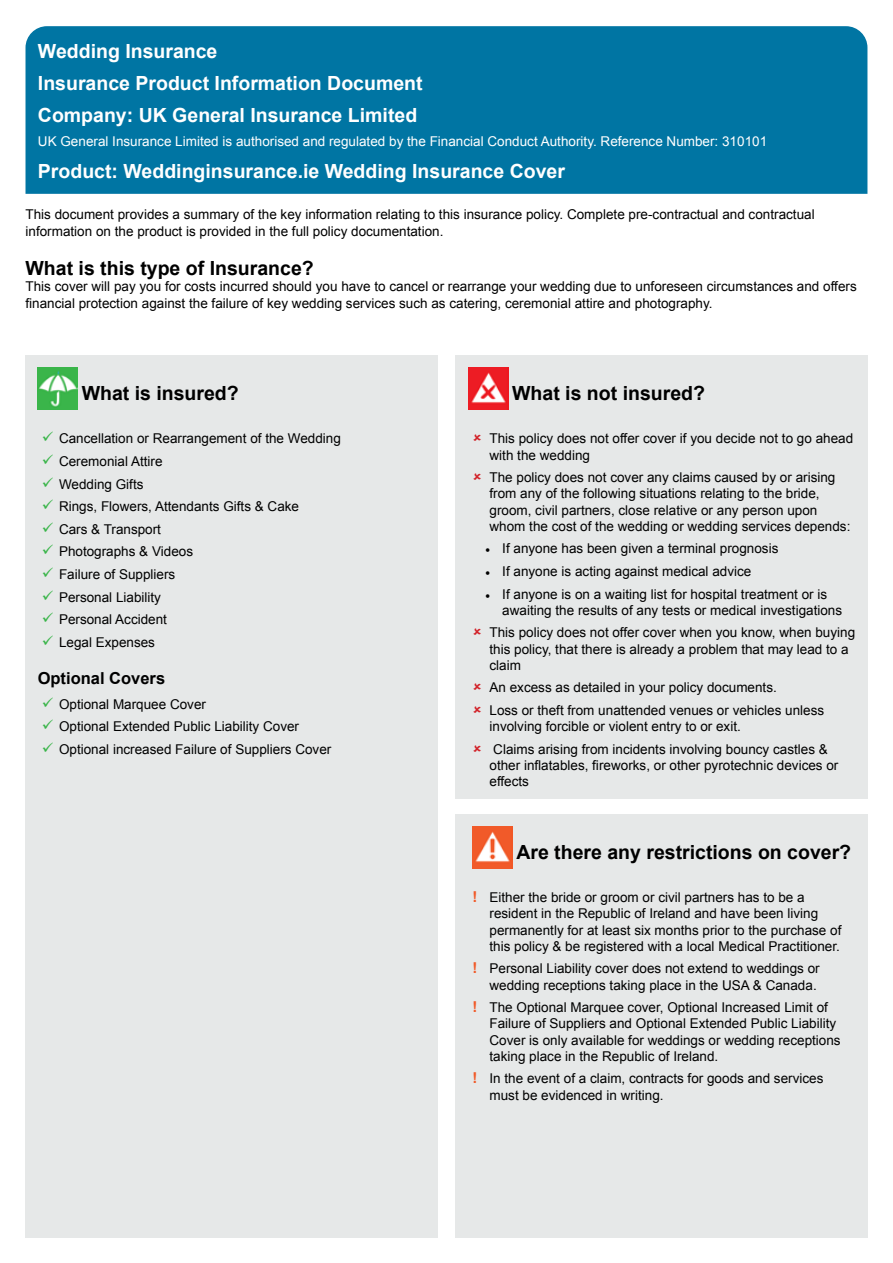
<style>
.page{position:relative;width:893px;height:1263px;background:#fff}
.page>*{position:absolute;margin:0;border:0;box-sizing:border-box;transform-origin:0 0}
.t1{font:700 19.5px/32px "Arial";color:#fff}
.t2{font:700 19.5px "Arial";color:#000}
.t3{font:700 16.5px "Arial";color:#000}
.t4{font:13.5px/16.2px "Arial";color:#000}
.t5{font:13.5px "Arial";color:#fff}
.s1{font-family:"Minion Pro"}
.s2{font-weight:700;font-size:15px;color:#f15a29}
</style>
<div class="page">
<div style="left:26px;top:26px;width:841px;height:168px;background:#0075a3"></div>
<div style="left:25px;top:355px;width:412px;height:882px;background:#e6e8e8"></div>
<img style="left:38px;top:368px;width:39px;height:41px">
<div style="left:455px;top:355px;width:413px;height:444px;background:#e6e8e8"></div>
<img style="left:468px;top:368px;width:40px;height:41px">
<div style="left:455px;top:814px;width:413px;height:423px;background:#e6e8e8"></div>
<img style="left:472px;top:826px;width:40px;height:42px">
<h1 class="t1" style="left:38px;top:36px;width:386px">Wedding Insurance<br>Insurance Product Information Document<br>Company: UK General Insurance Limited</h1>
<p class="t5" style="left:38px;top:133px;width:731px">UK General Insurance Limited is authorised and regulated by the Financial Conduct Authority. Reference Number: 310101</p>
<h1 class="t1" style="left:38px;top:156px;width:528px">Product: Weddinginsurance.ie Wedding Insurance Cover</h1>
<p class="t4" style="left:26px;top:207px;width:791px">This document provides a summary of the key information relating to this insurance policy. Complete pre-contractual and contractual information on the product is provided in the full policy documentation.</p>
<h1 class="t2" style="left:26px;top:255px;width:290px">What is this type of Insurance?</h1>
<p class="t4" style="left:26px;top:279px;width:833px">This cover will pay you for costs incurred should you have to cancel or rearrange your wedding due to unforeseen circumstances and offers financial protection against the failure of key wedding services such as catering, ceremonial attire and photography.</p>
<h1 class="t2" style="left:82px;top:381px;width:159px">What is insured?</h1>
<p class="t4" style="left:59px;top:428px;width:283px;line-height:22.6px">Cancellation or Rearrangement of the Wedding<br>Ceremonial Attire<br>Wedding Gifts<br>Rings, Flowers, Attendants Gifts &amp; Cake<br>Cars &amp; Transport<br>Photographs &amp; Videos<br>Failure of Suppliers<br>Personal Liability<br>Personal Accident<br>Legal Expenses</p>
<p class="t3" style="left:38px;top:667px;width:129px">Optional Covers</p>
<p class="t4" style="left:59px;top:693px;width:274px;line-height:22.6px">Optional Marquee Cover<br>Optional Extended Public Liability Cover<br>Optional increased Failure of Suppliers Cover</p>
<h1 class="t2" style="left:512px;top:381px;width:194px">What is not insured?</h1>
<p class="t4" style="left:489px;top:431px;width:365px">This policy does not offer cover if you decide not to go ahead with the wedding</p>
<p class="t4" style="left:489px;top:470px;width:362px">The policy does not cover any claims caused by or arising from any of the following situations relating to the bride, groom, civil partners, close relative or any person upon whom the cost of the wedding or wedding services depends:</p>
<p class="t4" style="left:485px;top:541px;width:295px"><span class="s1">•</span> If anyone has been given a terminal prognosis</p>
<p class="t4" style="left:485px;top:563px;width:268px"><span class="s1">•</span> If anyone is acting against medical advice</p>
<p class="t4" style="left:502px;top:586px;width:341px;text-indent:-17px"><span class="s1">•</span> If anyone is on a waiting list for hospital treatment or is awaiting the results of any tests or medical investigations</p>
<p class="t4" style="left:489px;top:625px;width:367px">This policy does not offer cover when you know, when buying this policy, that there is already a problem that may lead to a claim</p>
<p class="t4" style="left:489px;top:676px;width:336px;line-height:22.6px">An excess as detailed in your policy documents.<br>Loss or theft from unattended venues or vehicles unless</p>
<p class="t4" style="left:489px;top:715px;width:340px;line-height:22.6px">involving forcible or violent entry to or exit.<br>Claims arising from incidents involving bouncy castles &amp;</p>
<p class="t4" style="left:489px;top:757px;width:350px">other inflatables, fireworks, or other pyrotechnic devices or effects</p>
<h1 class="t2" style="left:516px;top:839px;width:336px">Are there any restrictions on cover?</h1>
<p class="t4" style="left:489px;top:889px;width:353px;text-indent:-17px"><span class="s2">!</span> Either the bride or groom or civil partners has to be a resident in the Republic of Ireland and have been living permanently for at least six months prior to the purchase of this policy &amp; be registered with a local Medical Practitioner.</p>
<p class="t4" style="left:472px;top:961px;width:349px;text-align:right"><span class="s2">!</span> Personal Liability cover does not extend to weddings or wedding receptions taking place in the USA &amp; Canada.</p>
<p class="t4" style="left:489px;top:999px;width:353px;text-indent:-17px"><span class="s2">!</span> The Optional Marquee cover, Optional Increased Limit of Failure of Suppliers and Optional Extended Public Liability Cover is only available for weddings or wedding receptions taking place in the Republic of Ireland.</p>
<p class="t4" style="left:489px;top:1071px;width:335px;text-indent:-17px"><span class="s2">!</span> In the event of a claim, contracts for goods and services must be evidenced in writing.</p>
</div>
